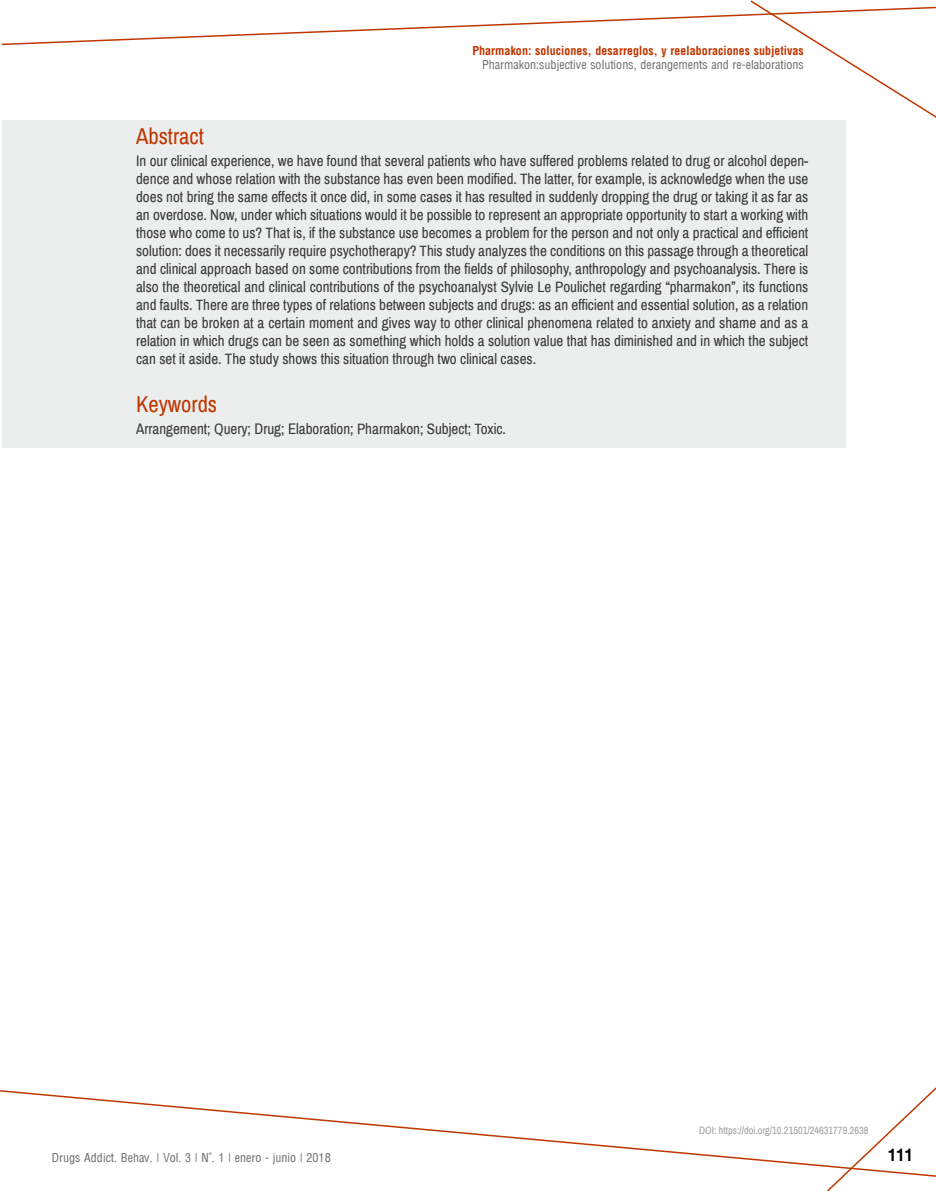
<style>
.page{position:relative;width:936px;height:1191px;background:#fff}
.page>*{position:absolute;margin:0;border:0;box-sizing:border-box;transform-origin:0 0}
.t1{font:22.5px "Archivo Narrow";color:#bf3700}
.t2{font:700 condensed 16.5px "Arena";color:#000}
.t3{font:15px/18px "Archivo Narrow";color:#373737;text-align:justify}
.t4{font:12px "Arena Condensed";color:#707172}
.t5{font:700 condensed 12px "Arena";color:#bf3700}
.t6{font:10.5px "Archivo Narrow";color:#9c9e9f}
</style>
<div class="page">
<svg style="left:1px;top:0;width:934px;height:117px"></svg>
<svg style="left:0;top:1090px;width:825px;height:77px"></svg>
<svg style="left:825px;top:1088px;width:110px;height:103px"></svg>
<div style="left:2px;top:120px;width:843px;height:327px;background:#eceded"></div>
<p class="t5" style="left:472px;top:44px;width:333px">Pharmakon: soluciones, desarreglos, y reelaboraciones subjetivas</p>
<p class="t4" style="left:482px;top:58px;width:323px">Pharmakon:subjective solutions, derangements and re-elaborations</p>
<h1 class="t1" style="left:136px;top:122px;width:69px">Abstract</h1>
<p class="t3" style="left:136px;top:152px;width:673px">In our clinical experience, we have found that several patients who have suffered problems related to drug or alcohol depen&shy;dence and whose relation with the substance has even been modified. The latter, for example, is acknowledge when the use does not bring the same effects it once did, in some cases it has resulted in suddenly dropping the drug or taking it as far as an overdose. Now, under which situations would it be possible to represent an appropriate opportunity to start a working with those who come to us? That is, if the substance use becomes a problem for the person and not only a practical and efficient solution: does it necessarily require psychotherapy? This study analyzes the conditions on this passage through a theoretical and clinical approach based on some contributions from the fields of philosophy, anthropology and psychoanalysis. There is also the theoretical and clinical contributions of the psychoanalyst Sylvie Le Poulichet regarding “pharmakon”, its functions and faults. There are three types of relations between subjects and drugs: as an efficient and essential solution, as a relation that can be broken at a certain moment and gives way to other clinical phenomena related to anxiety and shame and as a relation in which drugs can be seen as something which holds a solution value that has diminished and in which the subject can set it aside. The study shows this situation through two clinical cases.</p>
<h1 class="t1" style="left:136px;top:390px;width:83px">Keywords</h1>
<p class="t3" style="left:136px;top:420px;width:371px">Arrangement; Query; Drug; Elaboration; Pharmakon; Subject; Toxic.</p>
<p class="t6" style="left:699px;top:1123px;width:171px">DOI: https://doi.org/10.21501/24631779.2638</p>
<p class="t4" style="left:52px;top:1150px;width:280px">Drugs Addict. Behav. | Vol. 3 | N°. 1 | enero - junio | 2018</p>
<p class="t2" style="left:888px;top:1145px;width:26px">111</p>
</div>
